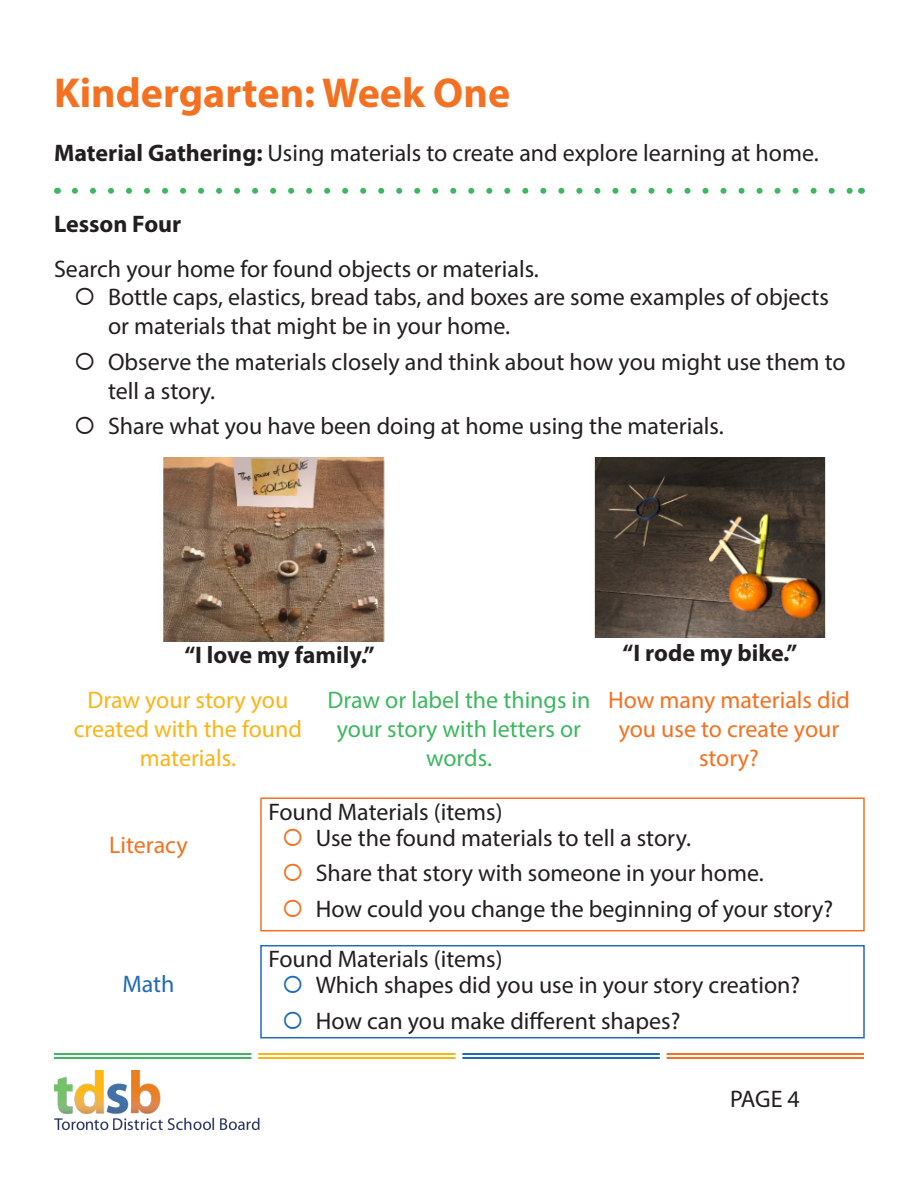
<style>
.page{position:relative;width:918px;height:1188px;background:#fff}
.page>*{position:absolute;margin:0;border:0;box-sizing:border-box;transform-origin:0 0}
.t1{font:700 42px "Myriad Pro";color:#f37121}
.Text_Box{font:24px/28.8px "Myriad Pro";color:#231f20}
.Kinder_Centered{font:24px/28.8px "Myriad Pro";color:#f37121;text-align:center}
.Kinder_Centered-2{font:24px/28.8px "Myriad Pro";color:#3eb760;text-align:center}
.Kinder_Centered-3{font:24px/28.8px "Myriad Pro";color:#fbb416;text-align:center}
.Text_Box-2{font:700 24px "Myriad Pro";color:#231f20}
.Kinder_Centered-4{font:24px "Myriad Pro";color:#206bb4}
.s1{font-weight:700}
</style>
<div class="page">
<hr style="left:54px;top:1053px;width:197px;height:2px;background:#3eb760">
<hr style="left:54px;top:1057px;width:197px;height:2px;background:#3eb760">
<hr style="left:258px;top:1053px;width:198px;height:2px;background:#fbb416">
<hr style="left:258px;top:1057px;width:198px;height:2px;background:#fbb416">
<hr style="left:462px;top:1053px;width:198px;height:2px;background:#206bb4">
<hr style="left:462px;top:1057px;width:198px;height:2px;background:#206bb4">
<hr style="left:667px;top:1053px;width:197px;height:2px;background:#f37121">
<hr style="left:667px;top:1057px;width:197px;height:2px;background:#f37121">
<img style="left:54px;top:1070px;width:206px;height:61px">
<svg style="left:75px;top:188px;width:777px;height:6px"></svg>
<div style="left:260px;top:797px;width:605px;height:134px;border:2px solid #f37121"></div>
<div style="left:260px;top:945px;width:605px;height:93px;border:2px solid #206bb4"></div>
<img style="left:594px;top:458px;width:232px;height:180px">
<img style="left:163px;top:458px;width:222px;height:184px">
<p class="t1" style="left:54px;top:66px;width:458px">Kindergarten: Week One</p>
<p class="Text_Box" style="left:54px;top:138px;width:766px"><span class="s1">Material Gathering:</span> Using materials to create and explore learning at home.</p>
<p class="Text_Box-2" style="left:54px;top:208px;width:129px">Lesson Four</p>
<p class="Text_Box" style="left:54px;top:254px;width:486px">Search your home for found objects or materials.</p>
<p class="Text_Box" style="left:108px;top:283px;width:723px">Bottle caps, elastics, bread tabs, and boxes are some examples of objects or materials that might be in your home.</p>
<p class="Text_Box" style="left:108px;top:347px;width:739px">Observe the materials closely and think about how you might use them to tell a story.</p>
<p class="Text_Box" style="left:108px;top:411px;width:617px">Share what you have been doing at home using the materials.</p>
<p class="Text_Box-2" style="left:184px;top:639px;width:192px">“I love my family.”</p>
<p class="Text_Box-2" style="left:623px;top:637px;width:176px">“I rode my bike.”</p>
<p class="Kinder_Centered-3" style="left:74px;top:686px;width:230px">Draw your story you created with the found materials.</p>
<p class="Kinder_Centered-2" style="left:327px;top:686px;width:265px">Draw or label the things in your story with letters or words.</p>
<p class="Kinder_Centered" style="left:608px;top:686px;width:243px">How many materials did you use to create your story?</p>
<p class="Kinder_Centered" style="left:109px;top:830px;width:80px">Literacy</p>
<p class="Kinder_Centered-4" style="left:122px;top:969px;width:54px">Math</p>
<p class="Text_Box" style="left:268px;top:797px;width:235px">Found Materials (items)</p>
<p class="Text_Box" style="left:316px;top:823px;width:377px">Use the found materials to tell a story.</p>
<p class="Text_Box" style="left:316px;top:858px;width:450px">Share that story with someone in your home.</p>
<p class="Text_Box" style="left:316px;top:894px;width:519px">How could you change the beginning of your story?</p>
<p class="Text_Box" style="left:268px;top:945px;width:235px">Found Materials (items)</p>
<p class="Text_Box" style="left:316px;top:970px;width:486px">Which shapes did you use in your story creation?</p>
<p class="Text_Box" style="left:316px;top:1006px;width:366px">How can you make different shapes?</p>
<p class="Text_Box" style="left:730px;top:1084px;width:71px">PAGE 4</p>
</div>
